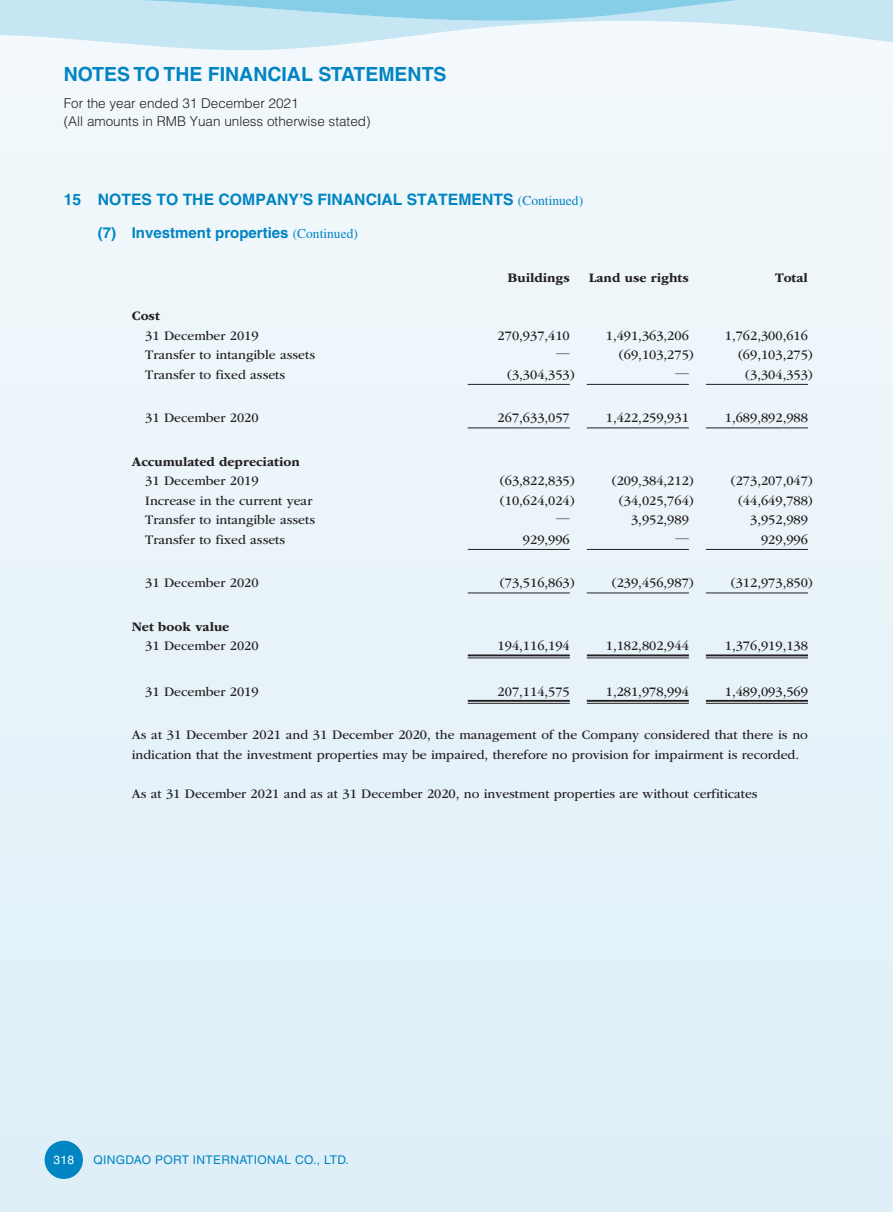
<style>
.page{position:relative;width:893px;height:1212px;background:#e8f3f9}
.page>*{position:absolute;margin:0;border:0;box-sizing:border-box;transform-origin:0 0}
.t1{font:700 19.5px "Helvetica LT Std";color:#0084c2}
.t2{font:700 15.75px "Helvetica LT Std";color:#0084c2}
.t3{font:700 15px "Helvetica LT Std";color:#0084c2}
.t4{font:13.5px/19.5px "ITC Garamond Std";color:#231f20}
.t5{font:300 13.5px/18px "Helvetica LT Std";color:#231f20}
.t6{font:700 13.5px "ITC Garamond Std";color:#231f20}
.t7{font:300 13.5px "M Sung HK";color:#231f20}
.t8{font:12px "Helvetica LT Std";letter-spacing:.025em;color:#0084c2}
.t9{font:12px "Helvetica LT Std";color:#fff}
.s1{font-family:"Times LT Std";font-weight:400;font-size:13.5px}
</style>
<div class="page">
<svg style="left:0;top:43px;width:893px;height:7px;fill:#f3f9fc"></svg>
<svg style="left:0;top:0;width:893px;height:43px"></svg>
<div style="left:45px;top:1141px;width:38px;height:38px;background:#0084c2;border-radius:50%"></div>
<hr style="left:468px;top:384px;width:102px;height:1px;background:#231f20">
<hr style="left:587px;top:384px;width:102px;height:1px;background:#231f20">
<hr style="left:706px;top:384px;width:102px;height:1px;background:#231f20">
<hr style="left:468px;top:427px;width:102px;height:1px;background:#231f20">
<hr style="left:587px;top:427px;width:102px;height:1px;background:#231f20">
<hr style="left:706px;top:427px;width:102px;height:1px;background:#231f20">
<hr style="left:468px;top:549px;width:102px;height:1px;background:#231f20">
<hr style="left:587px;top:549px;width:102px;height:1px;background:#231f20">
<hr style="left:706px;top:549px;width:102px;height:1px;background:#231f20">
<hr style="left:468px;top:592px;width:102px;height:1px;background:#231f20">
<hr style="left:587px;top:592px;width:102px;height:1px;background:#231f20">
<hr style="left:706px;top:592px;width:102px;height:1px;background:#231f20">
<hr style="left:468px;top:654px;width:102px;height:2px;background:#231f20">
<hr style="left:468px;top:658px;width:102px;height:1px;background:#231f20">
<hr style="left:587px;top:654px;width:102px;height:2px;background:#231f20">
<hr style="left:587px;top:658px;width:102px;height:1px;background:#231f20">
<hr style="left:706px;top:654px;width:102px;height:2px;background:#231f20">
<hr style="left:706px;top:658px;width:102px;height:1px;background:#231f20">
<hr style="left:468px;top:700px;width:102px;height:2px;background:#231f20">
<hr style="left:468px;top:703px;width:102px;height:1px;background:#231f20">
<hr style="left:587px;top:700px;width:102px;height:2px;background:#231f20">
<hr style="left:587px;top:703px;width:102px;height:1px;background:#231f20">
<hr style="left:706px;top:700px;width:102px;height:2px;background:#231f20">
<hr style="left:706px;top:703px;width:102px;height:1px;background:#231f20">
<h1 class="t1" style="left:64px;top:62px;width:384px">NOTES TO THE FINANCIAL STATEMENTS</h1>
<p class="t5" style="left:64px;top:94px;width:308px">For the year ended 31 December 2021<br>(All amounts in RMB Yuan unless otherwise stated)</p>
<p class="t2" style="left:64px;top:190px;width:521px">15 NOTES TO THE COMPANY’S FINANCIAL STATEMENTS <span class="s1">(Continued)</span></p>
<p class="t3" style="left:98px;top:223px;width:262px">(7) Investment properties <span class="s1">(Continued)</span></p>
<p class="t6" style="left:507px;top:270px;width:64px">Buildings</p>
<p class="t6" style="left:589px;top:270px;width:102px">Land use rights</p>
<p class="t6" style="left:775px;top:270px;width:34px">Total</p>
<p class="t6" style="left:132px;top:308px;width:30px">Cost</p>
<p class="t4" style="left:145px;top:326px;width:115px">31 December 2019</p>
<p class="t4" style="left:498px;top:326px;width:74px">270,937,410</p>
<p class="t4" style="left:606px;top:326px;width:85px">1,491,363,206</p>
<p class="t4" style="left:725px;top:326px;width:85px">1,762,300,616</p>
<p class="t4" style="left:145px;top:345px;width:171px">Transfer to intangible assets</p>
<p class="t7" style="left:556px;top:344px;width:15px">—</p>
<p class="t4" style="left:619px;top:345px;width:76px">(69,103,275)</p>
<p class="t4" style="left:738px;top:345px;width:76px">(69,103,275)</p>
<p class="t4" style="left:145px;top:365px;width:141px">Transfer to fixed assets</p>
<p class="t4" style="left:507px;top:365px;width:69px">(3,304,353)</p>
<p class="t7" style="left:675px;top:364px;width:15px">—</p>
<p class="t4" style="left:745px;top:365px;width:69px">(3,304,353)</p>
<p class="t4" style="left:145px;top:408px;width:115px">31 December 2020</p>
<p class="t4" style="left:498px;top:408px;width:74px">267,633,057</p>
<p class="t4" style="left:606px;top:408px;width:85px">1,422,259,931</p>
<p class="t4" style="left:725px;top:408px;width:85px">1,689,892,988</p>
<p class="t6" style="left:132px;top:454px;width:169px">Accumulated depreciation</p>
<p class="t4" style="left:145px;top:471px;width:115px">31 December 2019</p>
<p class="t4" style="left:500px;top:471px;width:76px">(63,822,835)</p>
<p class="t4" style="left:612px;top:471px;width:84px">(209,384,212)</p>
<p class="t4" style="left:731px;top:471px;width:84px">(273,207,047)</p>
<p class="t4" style="left:145px;top:491px;width:169px">Increase in the current year</p>
<p class="t4" style="left:500px;top:491px;width:76px">(10,624,024)</p>
<p class="t4" style="left:619px;top:491px;width:76px">(34,025,764)</p>
<p class="t4" style="left:738px;top:491px;width:76px">(44,649,788)</p>
<p class="t4" style="left:145px;top:510px;width:171px">Transfer to intangible assets</p>
<p class="t7" style="left:556px;top:510px;width:15px">—</p>
<p class="t4" style="left:631px;top:510px;width:59px">3,952,989</p>
<p class="t4" style="left:750px;top:510px;width:59px">3,952,989</p>
<p class="t4" style="left:145px;top:530px;width:141px">Transfer to fixed assets</p>
<p class="t4" style="left:523px;top:530px;width:48px">929,996</p>
<p class="t7" style="left:675px;top:529px;width:15px">—</p>
<p class="t4" style="left:761px;top:530px;width:48px">929,996</p>
<p class="t4" style="left:145px;top:573px;width:115px">31 December 2020</p>
<p class="t4" style="left:500px;top:573px;width:76px">(73,516,863)</p>
<p class="t4" style="left:612px;top:573px;width:84px">(239,456,987)</p>
<p class="t4" style="left:731px;top:573px;width:84px">(312,973,850)</p>
<p class="t6" style="left:132px;top:619px;width:99px">Net book value</p>
<p class="t4" style="left:145px;top:636px;width:115px">31 December 2020</p>
<p class="t4" style="left:498px;top:636px;width:74px">194,116,194</p>
<p class="t4" style="left:606px;top:636px;width:85px">1,182,802,944</p>
<p class="t4" style="left:725px;top:636px;width:85px">1,376,919,138</p>
<p class="t4" style="left:145px;top:682px;width:115px">31 December 2019</p>
<p class="t4" style="left:498px;top:682px;width:74px">207,114,575</p>
<p class="t4" style="left:606px;top:682px;width:85px">1,281,978,994</p>
<p class="t4" style="left:725px;top:682px;width:85px">1,489,093,569</p>
<p class="t4" style="left:132px;top:725px;width:678px">As at 31 December 2021 and 31 December 2020, the management of the Company considered that there is no indication that the investment properties may be impaired, therefore no provision for impairment is recorded.</p>
<p class="t4" style="left:132px;top:784px;width:627px">As at 31 December 2021 and as at 31 December 2020, no investment properties are without cerfiticates</p>
<p class="t9" style="left:53px;top:1152px;width:22px">318</p>
<p class="t8" style="left:94px;top:1152px;width:257px">QINGDAO PORT INTERNATIONAL CO., LTD.</p>
</div>
